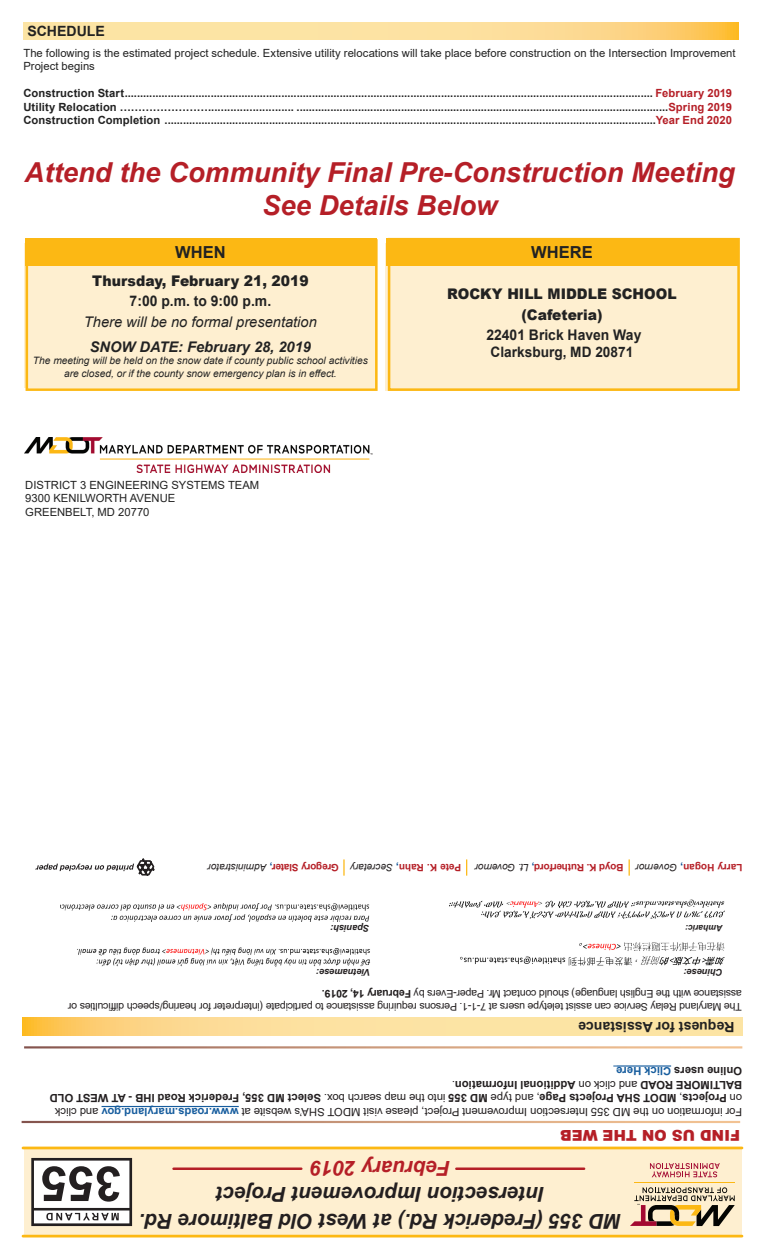
<style>
.page{position:relative;width:765px;height:1260px;background:#fff}
.page>*{position:absolute;margin:0;border:0;box-sizing:border-box;transform-origin:0 0}
.t1{font:italic 700 27.5px "Arial";color:#b51f27}
.t2{font:italic 700 20.62px "Arial";color:#231f20}
.t3{font:italic 700 20.62px "Arial";color:#b51f27}
.t4{font:700 16.62px "Arial";color:#222}
.t5{font:900 15px "Arial";color:#b51f27}
.t6{font:italic 14.62px/20.4px "Arial";color:#222;text-align:center}
.t7{font:900 14.62px "Arial";color:#222;scale:.95 1}
.t8{font:700 14.62px/20.4px "Arial";color:#222;text-align:center;scale:.95 1}
.t9{font:italic 700 14.62px "Arial";color:#222}
.t10{font:700 14.38px "Arial";color:#222;scale:.95 1}
.t11{font:700 14.12px "Arial";color:#222}
.t12{font:700 11.25px "Arial";letter-spacing:.01em;color:#222}
.t13{font:11.25px/13.5px "Arial";color:#231f20}
.t14{font:11.25px/13.5px "Arial";color:#222}
.t15{font:700 11.25px "Arial";letter-spacing:.005em;color:#231f20}
.t16{font:10.62px/12.8px "Arial";letter-spacing:-.02em;color:#231f20}
.t17{font:italic 10.25px/12.2px "Arial";color:#222;text-align:center}
.ADDRESS{font:700 10px "Arial";letter-spacing:-.02em;color:#b51f27}
.ADDRESS-2{font:700 10px "Arial";color:#b51f27}
.t18{font:italic 700 9.38px "Arial";letter-spacing:-.01em;color:#231f20}
.t19{font:italic 700 8.75px "Arial";letter-spacing:-.01em;color:#231f20}
.s1{color:#b51f27}
.s2{font-weight:700;font-style:normal}
.s3{font-weight:900}
.s4{color:#014990}
.s5{font-weight:400;font-style:italic;color:#231f20}
.s6{font-weight:700}
.s7{color:#175d9e}
.s8{font-weight:700;color:#175d9e}
</style>
<div class="page">
<div style="left:24px;top:1149px;width:717px;height:87px;background:#feefd0"></div>
<svg style="left:630px;top:1187px;width:105px;height:39px"></svg>
<svg style="left:650px;top:1163px;width:70px;height:14px"></svg>
<hr style="left:634px;top:1182px;width:101px;height:1px;background:#fcb814">
<hr style="left:23px;top:1147px;width:719px;height:2px;background:#fcb814">
<hr style="left:23px;top:1235px;width:719px;height:2px;background:#fcb814">
<svg style="left:31px;top:1158px;width:101px;height:68px;background:#aaa9a9"></svg>
<img style="left:25px;top:438px;width:347px;height:34px">
<svg style="left:35px;top:858px;width:120px;height:18px"></svg>
<svg style="left:629px;top:859px;width:1px;height:17px"></svg>
<svg style="left:466px;top:859px;width:1px;height:17px"></svg>
<svg style="left:343px;top:859px;width:2px;height:17px"></svg>
<svg style="left:22px;top:1018px;width:720px;height:18px;background:#fcdd95"></svg>
<img style="left:449px;top:900px;width:276px;height:19px">
<img style="left:460px;top:942px;width:264px;height:24px">
<img style="left:60px;top:904px;width:309px;height:18px">
<img style="left:77px;top:947px;width:293px;height:20px">
<div style="left:24px;top:243px;width:352px;height:145px;background:#feefd0"></div>
<div style="left:386px;top:243px;width:352px;height:148px;background:#feefd0"></div>
<div style="left:388px;top:238px;width:352px;height:153px;border:3px solid #fcb814"></div>
<div style="left:26px;top:239px;width:352px;height:152px;border:3px solid #fcb814"></div>
<div style="left:25px;top:238px;width:351px;height:27px;background:#fcb814"></div>
<div style="left:387px;top:238px;width:351px;height:27px;background:#fcb814"></div>
<svg style="left:23px;top:22px;width:715px;height:18px;background:#fcdd95"></svg>
<hr style="left:102px;top:1106px;width:137px;height:1px;background:#175d9e">
<hr style="left:616px;top:1065px;width:55px;height:2px;background:#175d9e">
<hr style="left:456px;top:1168px;width:128px;height:2px;background:#b51f27">
<hr style="left:174px;top:1168px;width:127px;height:2px;background:#b51f27">
<p class="t11" style="left:27px;top:21px;width:79px">SCHEDULE</p>
<p class="t14" style="left:23px;top:46px;width:714px">The following is the estimated project schedule. Extensive utility relocations will take place before construction on the Intersection Improvement<br>Project begins</p>
<p class="t12" style="left:23px;top:85px;width:710px">Construction Start............................................................................................................................................................................ <span class="s1">February 2019</span></p>
<p class="t12" style="left:23px;top:99px;width:710px">Utility Relocation ……………………........................... .........................................................................................................................<span class="s1">Spring 2019</span></p>
<p class="t12" style="left:23px;top:112px;width:710px">Construction Completion ................................................................................................................................................................<span class="s1">Year End 2020</span></p>
<p class="t1" style="left:25px;top:154px;width:712px">Attend the Community Final Pre-Construction Meeting</p>
<p class="t1" style="left:262px;top:187px;width:237px">See Details Below</p>
<p class="t4" style="left:175px;top:240px;width:52px">WHEN</p>
<p class="t4" style="left:531px;top:240px;width:63px">WHERE</p>
<p class="t7" style="left:92px;top:270px;width:230px">Thursday, February 21, 2019</p>
<p class="t6" style="left:84px;top:291px;width:234px"><span class="s2">7:00 p.m. to 9:00 p.m.<br></span>There will be no formal presentation</p>
<p class="t9" style="left:90px;top:337px;width:223px">SNOW DATE: February 28, 2019</p>
<p class="t17" style="left:33px;top:355px;width:336px">The meeting will be held on the snow date if county public school activities are closed, or if the county snow emergency plan is in effect.</p>
<p class="t14" style="left:25px;top:478px;width:235px">DISTRICT 3 ENGINEERING SYSTEMS TEAM</p>
<p class="t14" style="left:25px;top:491px;width:152px">9300 KENILWORTH AVENUE</p>
<p class="t14" style="left:25px;top:505px;width:126px">GREENBELT, MD 20770</p>
<p class="t7" style="left:447px;top:284px;width:243px">ROCKY HILL MIDDLE SCHOOL</p>
<p class="t8" style="left:486px;top:305px;width:165px"><span class="s3">(Cafeteria)<br></span>22401 Brick Haven Way</p>
<p class="t10" style="left:491px;top:342px;width:152px">Clarksburg, MD 20871</p>
<p class="ADDRESS" style="left:339px;top:875px;width:133px;rotate:-180deg">Gregory Slater<span class="s4">,</span> <span class="s5">Administrator</span></p>
<p class="ADDRESS-2" style="left:461px;top:875px;width:112px;rotate:-180deg">Pete K. Rahn<span class="s4">,</span> <span class="s5">Secretary</span></p>
<p class="ADDRESS" style="left:624px;top:875px;width:150px;rotate:-180deg">Boyd K. Rutherford<span class="s4">,</span> <span class="s5">Lt. Governor</span></p>
<p class="ADDRESS-2" style="left:742px;top:875px;width:108px;rotate:-180deg">Larry Hogan<span class="s4">,</span> <span class="s5">Governor</span></p>
<p class="t18" style="left:369px;top:934px;width:40px;rotate:-180deg">Spanish:</p>
<p class="t19" style="left:723px;top:933px;width:39px;rotate:-180deg">Amharic:</p>
<p class="t18" style="left:370px;top:978px;width:55px;rotate:-180deg">Vietnamese:</p>
<p class="t18" style="left:723px;top:978px;width:40px;rotate:-180deg">Chinese:</p>
<p class="t16" style="left:742px;top:1013px;width:675px;rotate:-180deg">The Maryland Relay Service can assist teletype users at 7-1-1. Persons requiring assistance to participate (interpreter for hearing/speech difficulties or assistance with the English language) should contact Mr. Paper-Evers by <span class="s6">February 14, 2019.</span></p>
<p class="t11" style="left:735px;top:1037px;width:158px;rotate:-180deg">Request for Assistance</p>
<p class="t15" style="left:742px;top:1079px;width:127px;rotate:-180deg">Online users <span class="s7">Click Here</span></p>
<p class="t13" style="left:742px;top:1118px;width:694px;rotate:-180deg">For information on the MD 355 Intersection Improvement Project, please visit MDOT SHA’s website at <span class="s8">www.roads.maryland.gov</span> and click on <span class="s6">Projects</span>, <span class="s6">MDOT SHA Projects Page</span>, and type <span class="s6">MD 355</span> into the map search box. <span class="s6">Select MD 355, Frederick Road IHB - AT WEST OLD<br>BALTIMORE ROAD</span> and click on <span class="s6">Additional Information</span>.</p>
<p class="t3" style="left:450px;top:1182px;width:141px;rotate:-180deg">February 2019</p>
<p class="t2" style="left:544px;top:1208px;width:329px;rotate:-180deg">Intersection Improvement Project</p>
<p class="t5" style="left:740px;top:1147px;width:181px;rotate:-180deg">FIND US ON THE WEB</p>
<p class="t2" style="left:622px;top:1235px;width:484px;rotate:-180deg">MD 355 (Frederick Rd.) at West Old Baltimore Rd.</p>
</div>
